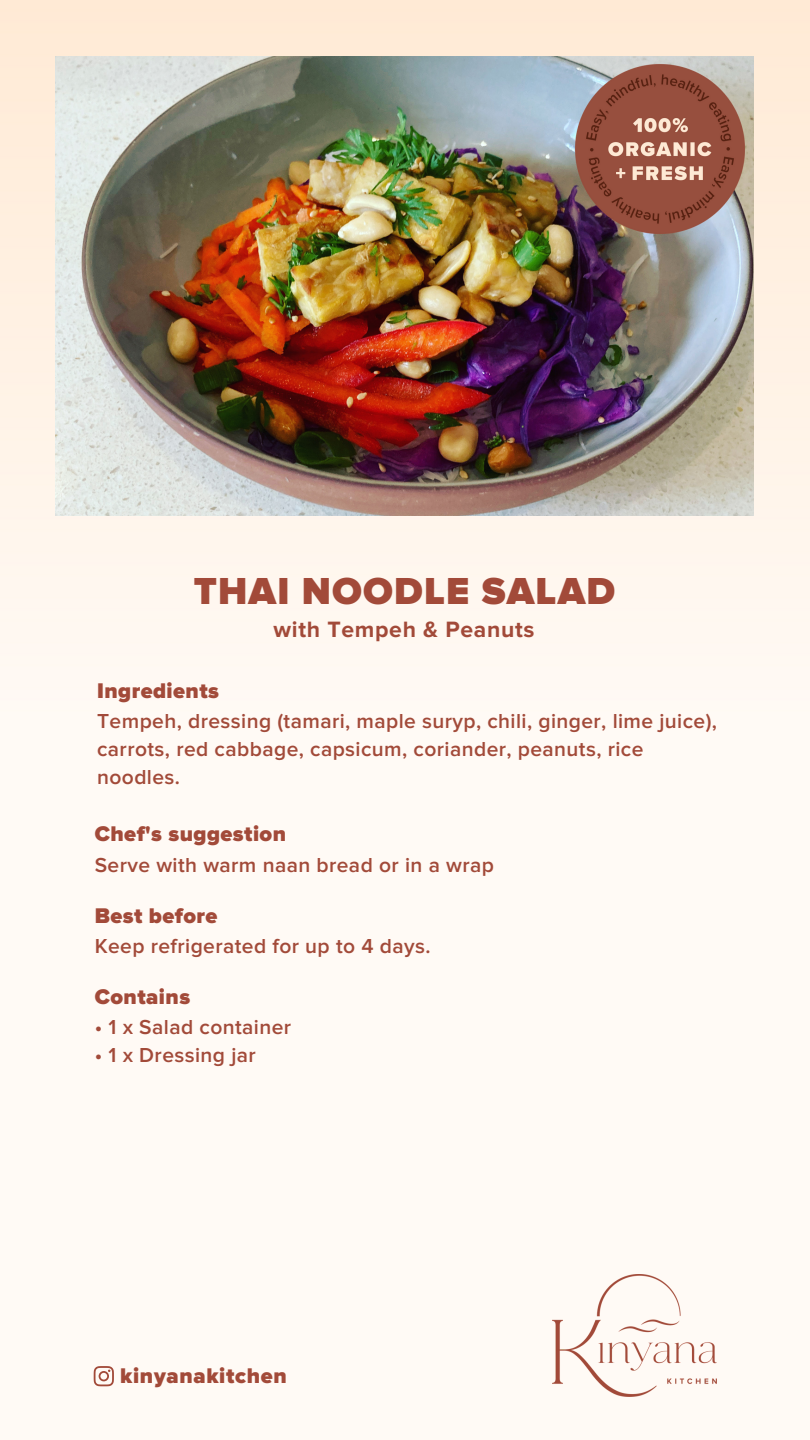
<style>
.page{position:relative;width:810px;height:1440px;background:#fff}
.page>*{position:absolute;margin:0;border:0;box-sizing:border-box;transform-origin:0 0}
.t1{font:900 39px "Proxima Nova";letter-spacing:.03em;color:#a24a39}
.t2{font:700 23px "Proxima Nova";letter-spacing:.03em;color:#a24a39}
.t3{font:900 22px "Proxima Nova";letter-spacing:.02em;color:#a24a39}
.t4{font:600 21px/27.8px "Proxima Nova";letter-spacing:.02em;color:#a24a39}
</style>
<div class="page">
<img style="left:0;top:0;width:810px;height:1397px">
<img style="left:55px;top:56px;width:698px;height:460px">
<img style="left:553px;top:1275px;width:163px;height:121px">
<img style="left:575px;top:64px;width:171px;height:171px">
<svg style="left:94px;top:1366px;width:20px;height:20px"></svg>
<h1 class="t1" style="left:194px;top:568px;width:423px">THAI NOODLE SALAD</h1>
<p class="t2" style="left:273px;top:616px;width:262px">with Tempeh &amp; Peanuts</p>
<p class="t3" style="left:97px;top:678px;width:123px">Ingredients</p>
<p class="t4" style="left:97px;top:708px;width:622px">Tempeh, dressing (tamari, maple suryp, chili, ginger, lime juice), carrots, red cabbage, capsicum, coriander, peanuts, rice noodles.</p>
<p class="t3" style="left:95px;top:821px;width:193px">Chef's suggestion</p>
<p class="t4" style="left:95px;top:851px;width:401px">Serve with warm naan bread or in a wrap</p>
<p class="t3" style="left:95px;top:902px;width:124px">Best before</p>
<p class="t4" style="left:95px;top:932px;width:337px">Keep refrigerated for up to 4 days.</p>
<p class="t3" style="left:95px;top:984px;width:97px">Contains</p>
<p class="t4" style="left:95px;top:1014px;width:198px">• 1 x Salad container</p>
<p class="t4" style="left:95px;top:1041px;width:163px">• 1 x Dressing jar</p>
<p class="t3" style="left:120px;top:1363px;width:168px">kinyanakitchen</p>
</div>
